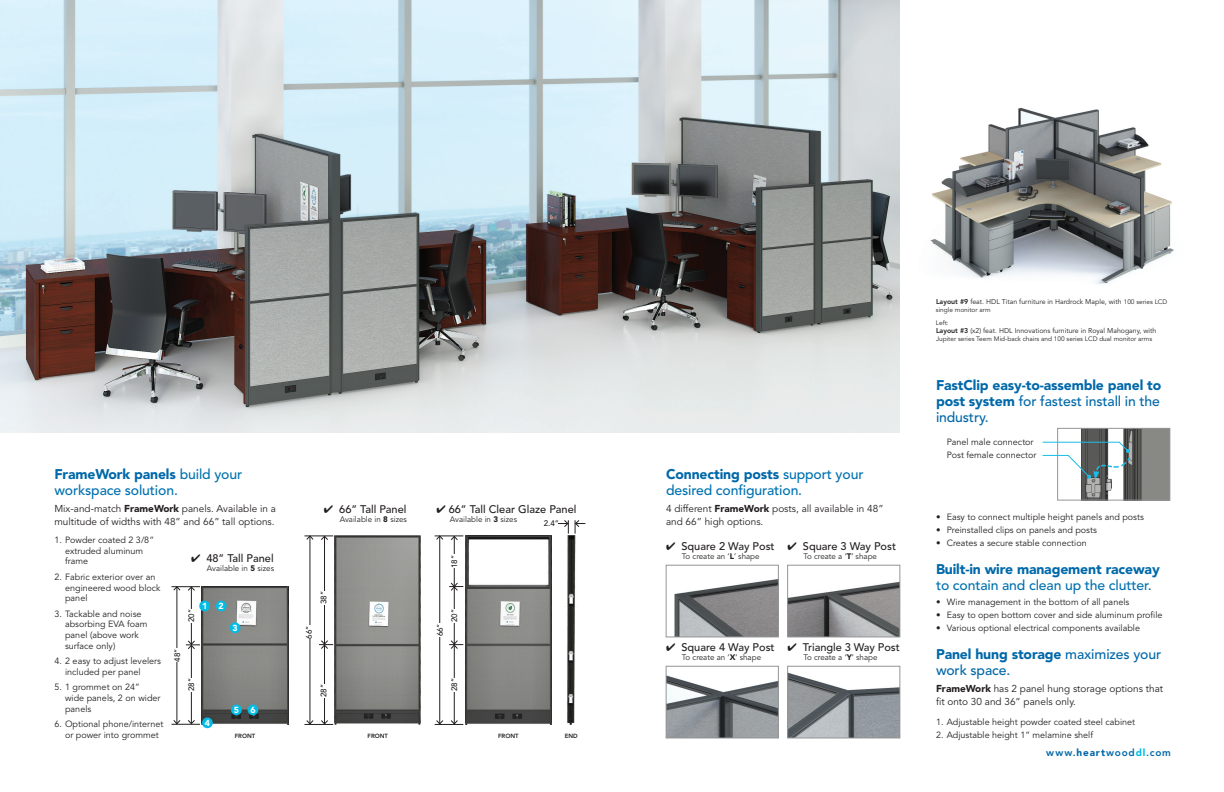
<style>
.page{position:relative;width:1224px;height:792px;background:#fff}
.page>*{position:absolute;margin:0;border:0;box-sizing:border-box;transform-origin:0 0}
.t1{font:500 14px/16px "Avenir LT Std";letter-spacing:-.01em;color:#0072b0}
.t2{font:900 14px/16px "Avenir LT Std";letter-spacing:-.01em;color:#0068a9;text-align:justify}
.t3{font:500 14px/16px "Avenir LT Std";letter-spacing:-.01em;color:#0068a9}
.t4{font:500 11px "Avenir LT Std";color:#231f20}
.t5{font:10px/13px "Avenir LT Std";color:#231f20}
.t6{font:800 10px "Avenir LT Std";letter-spacing:.08em;color:#0068a9}
.t7{font:9px/10.8px "Avenir LT Std";color:#231f20}
.t8{font:900 8.8px "Avenir LT Std";color:#fff}
.t9{font:8px "Avenir LT Std";color:#231f20}
.t10{font:500 8px "Avenir LT Std";color:#231f20}
.t11{font:7px "Avenir LT Std";color:#231f20}
.t12{font:6.5px/12.9px "Avenir LT Std";color:#231f20}
.t13{font:800 6px "Avenir LT Std";color:#231f20}
.s1{font-weight:900;color:#0068a9}
.s2{font-weight:900}
.s3{font-weight:800}
.s4{font-size:6.5px}
.s5{font-weight:500}
.s6{font-weight:900;color:#0069aa}
.s7{font-weight:900;color:#02bce5}
.s8{color:#0069aa}
</style>
<div class="page">
<img style="left:0;top:0;width:612px;height:432px">
<hr style="left:310px;top:536px;width:1px;height:188px;background:#231f20">
<hr style="left:324px;top:536px;width:1px;height:108px;background:#231f20">
<hr style="left:324px;top:645px;width:1px;height:79px;background:#231f20">
<svg style="left:305px;top:535px;width:28px;height:5px"></svg>
<svg style="left:319px;top:640px;width:14px;height:9px"></svg>
<svg style="left:305px;top:720px;width:28px;height:5px"></svg>
<div style="left:320px;top:591px;width:6px;height:13px;background:#fff"></div>
<div style="left:306px;top:626px;width:6px;height:13px;background:#fff"></div>
<div style="left:320px;top:684px;width:6px;height:13px;background:#fff"></div>
<img style="left:335px;top:535px;width:86px;height:189px">
<hr style="left:440px;top:536px;width:1px;height:188px;background:#231f20">
<hr style="left:454px;top:536px;width:1px;height:50px;background:#231f20">
<hr style="left:454px;top:645px;width:1px;height:79px;background:#231f20">
<hr style="left:454px;top:587px;width:1px;height:57px;background:#231f20">
<svg style="left:435px;top:535px;width:28px;height:5px"></svg>
<svg style="left:449px;top:640px;width:14px;height:9px"></svg>
<svg style="left:449px;top:582px;width:14px;height:9px"></svg>
<svg style="left:435px;top:720px;width:28px;height:5px"></svg>
<div style="left:451px;top:609px;width:6px;height:13px;background:#fff"></div>
<div style="left:451px;top:555px;width:6px;height:13px;background:#fff"></div>
<div style="left:437px;top:623px;width:6px;height:13px;background:#fff"></div>
<div style="left:451px;top:678px;width:6px;height:13px;background:#fff"></div>
<img style="left:465px;top:536px;width:86px;height:189px">
<img style="left:567px;top:536px;width:9px;height:189px">
<hr style="left:177px;top:587px;width:1px;height:137px;background:#231f20">
<hr style="left:191px;top:587px;width:1px;height:57px;background:#231f20">
<hr style="left:191px;top:645px;width:1px;height:79px;background:#231f20">
<svg style="left:171px;top:586px;width:29px;height:5px"></svg>
<svg style="left:186px;top:640px;width:14px;height:9px"></svg>
<svg style="left:171px;top:720px;width:29px;height:5px"></svg>
<div style="left:188px;top:609px;width:6px;height:13px;background:#fff"></div>
<div style="left:174px;top:649px;width:6px;height:13px;background:#fff"></div>
<div style="left:188px;top:678px;width:6px;height:13px;background:#fff"></div>
<img style="left:202px;top:586px;width:86px;height:138px">
<div style="left:199px;top:601px;width:11px;height:10px;background:#02bce5;border-radius:50%"></div>
<div style="left:216px;top:601px;width:11px;height:10px;background:#02bce5;border-radius:50%"></div>
<div style="left:230px;top:622px;width:10px;height:11px;background:#02bce5;border-radius:50%"></div>
<div style="left:202px;top:717px;width:11px;height:11px;background:#02bce5;border-radius:50%"></div>
<div style="left:231px;top:705px;width:11px;height:10px;background:#02bce5;border-radius:50%"></div>
<div style="left:248px;top:705px;width:10px;height:10px;background:#02bce5;border-radius:50%"></div>
<svg style="left:558px;top:520px;width:11px;height:14px"></svg>
<svg style="left:575px;top:520px;width:10px;height:14px"></svg>
<img style="left:612px;top:0;width:288px;height:432px">
<img style="left:930px;top:107px;width:244px;height:177px">
<img style="left:1081px;top:430px;width:87px;height:68px">
<div style="left:1058px;top:428px;width:112px;height:72px;border:1px solid #939598"></div>
<svg style="left:1043px;top:441px;width:88px;height:39px"></svg>
<img style="left:674px;top:579px;width:102px;height:56px">
<div style="left:666px;top:565px;width:112px;height:72px;border:1px solid #939598"></div>
<img style="left:790px;top:582px;width:108px;height:53px">
<div style="left:788px;top:565px;width:112px;height:72px;border:1px solid #939598"></div>
<img style="left:668px;top:676px;width:108px;height:60px">
<div style="left:666px;top:666px;width:112px;height:72px;border:1px solid #939598"></div>
<img style="left:790px;top:673px;width:108px;height:63px">
<div style="left:788px;top:666px;width:112px;height:72px;border:1px solid #939598"></div>
<p class="t1" style="left:54px;top:466px;width:189px"><span class="s1">FrameWork panels</span> build your workspace solution.</p>
<p class="t5" style="left:54px;top:502px;width:223px">Mix-and-match <span class="s2">FrameWork</span> panels. Available in a multitude of widths with 48” and 66” tall options.</p>
<p class="t4" style="left:324px;top:502px;width:84px">✔ 66” Tall Panel</p>
<p class="t9" style="left:340px;top:515px;width:69px">Available in <span class="s2">8</span> sizes</p>
<p class="t4" style="left:436px;top:502px;width:142px">✔ 66” Tall Clear Glaze Panel</p>
<p class="t9" style="left:450px;top:515px;width:69px">Available in <span class="s2">3</span> sizes</p>
<p class="t10" style="left:544px;top:519px;width:17px">2.4”</p>
<p class="t7" style="left:65px;top:535px;width:90px;text-indent:-11px">1. Powder coated 2 3/8” extruded aluminum frame</p>
<p class="t7" style="left:65px;top:572px;width:97px;text-indent:-11px">2. Fabric exterior over an engineered wood block panel</p>
<p class="t7" style="left:65px;top:608px;width:84px;text-indent:-11px">3. Tackable and noise absorbing EVA foam panel (above work surface only)</p>
<p class="t7" style="left:65px;top:656px;width:97px;text-indent:-11px">4. 2 easy to adjust levelers included per panel</p>
<p class="t7" style="left:65px;top:682px;width:97px;text-indent:-11px">5. 1 grommet on 24” wide panels, 2 on wider panels</p>
<p class="t7" style="left:65px;top:719px;width:100px;text-indent:-11px">6. Optional phone/internet or power into grommet</p>
<p class="t4" style="left:191px;top:552px;width:84px">✔ 48” Tall Panel</p>
<p class="t9" style="left:207px;top:564px;width:69px">Available in <span class="s2">5</span> sizes</p>
<p class="t10" style="left:187px;top:622px;width:15px;rotate:-90deg">20”</p>
<p class="t8" style="left:202px;top:601px;width:7px">1</p>
<p class="t8" style="left:219px;top:601px;width:7px">2</p>
<p class="t10" style="left:173px;top:662px;width:15px;rotate:-90deg">48”</p>
<p class="t10" style="left:187px;top:691px;width:15px;rotate:-90deg">28”</p>
<p class="t8" style="left:205px;top:718px;width:7px">4</p>
<p class="t8" style="left:232px;top:623px;width:7px">3</p>
<p class="t8" style="left:234px;top:705px;width:7px">5</p>
<p class="t8" style="left:250px;top:705px;width:7px">6</p>
<p class="t13" style="left:235px;top:732px;width:22px">FRONT</p>
<p class="t10" style="left:319px;top:604px;width:15px;rotate:-90deg">38”</p>
<p class="t10" style="left:305px;top:639px;width:15px;rotate:-90deg">66”</p>
<p class="t10" style="left:319px;top:697px;width:15px;rotate:-90deg">28”</p>
<p class="t10" style="left:450px;top:568px;width:15px;rotate:-90deg">18”</p>
<p class="t10" style="left:435px;top:636px;width:15px;rotate:-90deg">66”</p>
<p class="t10" style="left:450px;top:622px;width:15px;rotate:-90deg">20”</p>
<p class="t10" style="left:450px;top:691px;width:15px;rotate:-90deg">28”</p>
<p class="t13" style="left:368px;top:733px;width:22px">FRONT</p>
<p class="t13" style="left:498px;top:733px;width:22px">FRONT</p>
<p class="t13" style="left:565px;top:733px;width:14px">END</p>
<p class="t1" style="left:666px;top:466px;width:199px"><span class="s1">Connecting posts</span> support your desired configuration.</p>
<p class="t5" style="left:666px;top:502px;width:219px">4 different <span class="s2">FrameWork</span> posts, all available in 48” and 66” high options.</p>
<p class="t4" style="left:666px;top:540px;width:110px">✔ Square 2 Way Post</p>
<p class="t9" style="left:682px;top:552px;width:79px">To create an ‘<span class="s2">L</span>’ shape</p>
<p class="t4" style="left:788px;top:540px;width:110px">✔ Square 3 Way Post</p>
<p class="t9" style="left:803px;top:552px;width:75px">To create a ‘<span class="s2">T</span>’ shape</p>
<p class="t4" style="left:666px;top:641px;width:110px">✔ Square 4 Way Post</p>
<p class="t9" style="left:682px;top:653px;width:81px">To create an ‘<span class="s2">X</span>’ shape</p>
<p class="t4" style="left:788px;top:641px;width:114px">✔ Triangle 3 Way Post</p>
<p class="t9" style="left:803px;top:653px;width:76px">To create a ‘<span class="s2">Y</span>’ shape</p>
<p class="t11" style="left:936px;top:298px;width:233px"><span class="s3">Layout #9</span> feat. HDL Titan furniture in Hardrock Maple, with <span class="s4">100 series LCD</span></p>
<p class="t12" style="left:936px;top:303px;width:56px">single monitor arm<br>Left:</p>
<p class="t11" style="left:936px;top:327px;width:222px"><span class="s3">Layout #3</span> (x2) feat. HDL Innovations furniture in Royal Mahogany, with</p>
<p class="t12" style="left:936px;top:332px;width:218px">Jupiter series Teem Mid-back chairs and 100 series LCD dual monitor arms</p>
<p class="t2" style="left:936px;top:377px;width:227px">FastClip easy-to-assemble panel to post system <span class="s5">for fastest install in the industry.</span></p>
<p class="t7" style="left:947px;top:436px;width:91px;line-height:13px">Panel male connector<br>Post female connector</p>
<p class="t7" style="left:936px;top:512px;width:209px">• Easy to connect multiple height panels and posts</p>
<p class="t7" style="left:936px;top:525px;width:162px">• Preinstalled clips on panels and posts</p>
<p class="t7" style="left:936px;top:538px;width:152px">• Creates a secure stable connection</p>
<p class="t1" style="left:936px;top:561px;width:225px"><span class="s6">Built-in wire management raceway </span>to contain and clean up the clutter.</p>
<p class="t7" style="left:936px;top:597px;width:195px">• Wire management in the bottom of all panels</p>
<p class="t7" style="left:936px;top:610px;width:228px">• Easy to open bottom cover and side aluminum profile</p>
<p class="t7" style="left:936px;top:623px;width:206px">• Various optional electrical components available</p>
<p class="t3" style="left:936px;top:646px;width:227px"><span class="s2">Panel hung storage</span> maximizes your work space.</p>
<p class="t5" style="left:936px;top:683px;width:229px"><span class="s2">FrameWork</span> has 2 panel hung storage options that fit onto 30 and 36” panels only.</p>
<p class="t7" style="left:936px;top:717px;width:201px">1. Adjustable height powder coated steel cabinet</p>
<p class="t7" style="left:936px;top:730px;width:159px">2. Adjustable height 1” melamine shelf</p>
<p class="t6" style="left:1046px;top:747px;width:126px">www.<span class="s2">heart</span>wood<span class="s7">dl</span><span class="s8">.com</span></p>
</div>
